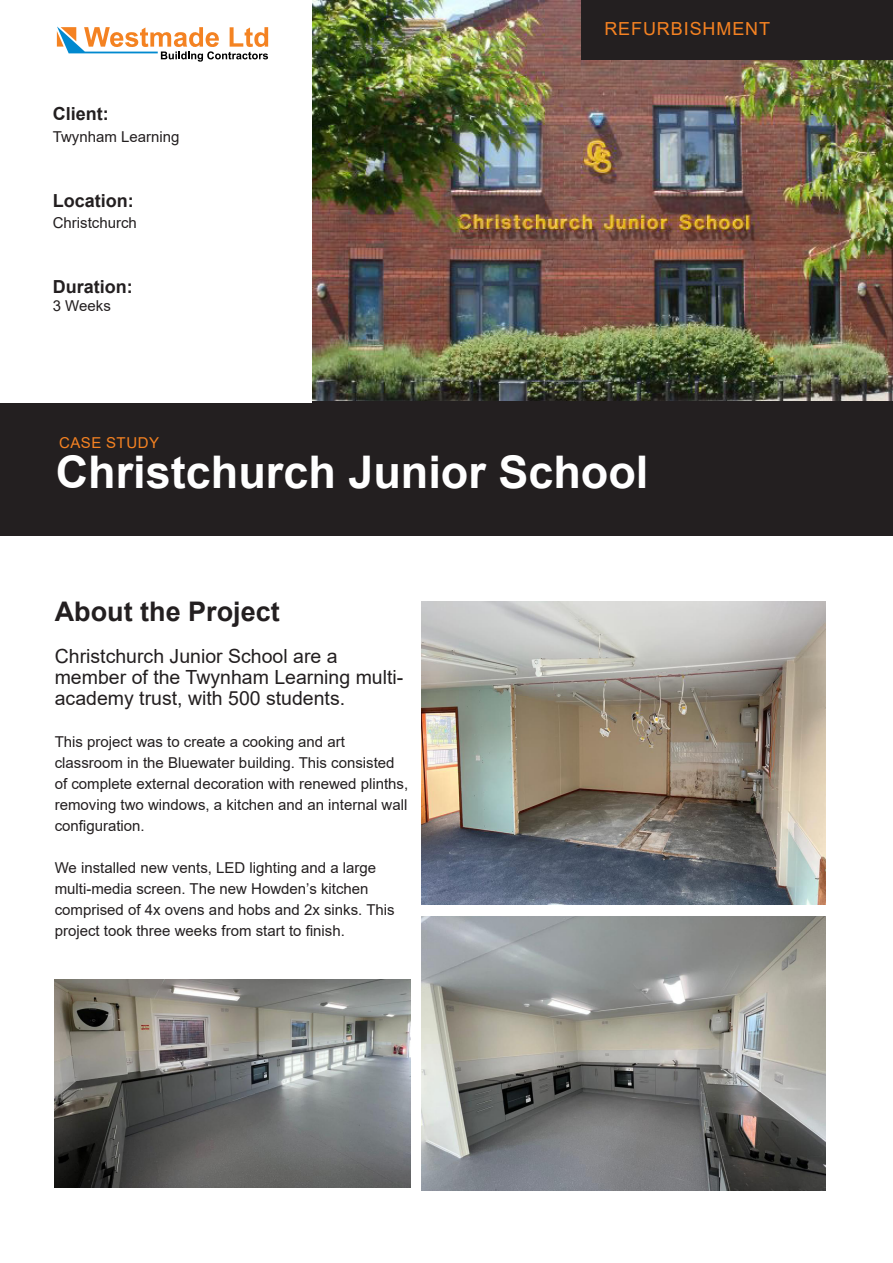
<style>
.page{position:relative;width:893px;height:1263px;background:#fff}
.page>*{position:absolute;margin:0;border:0;box-sizing:border-box;transform-origin:0 0}
.Page_Title{font:700 45px "Arial";color:#fff}
.t1{font:700 27px "Arial";color:#231f20}
.t2{font:19.5px/21px "Arial";color:#231f20}
.t3{font:700 18px "Arial";color:#231f20}
.t4{font:18px "Arial";letter-spacing:.05em;color:#f58222}
.t5{font:15px/21px "Arial";color:#231f20}
.t6{font:15px "Arial";letter-spacing:.035em;color:#f58222}
</style>
<div class="page">
<img style="left:312px;top:0;width:581px;height:402px">
<div style="left:0;top:402px;width:893px;height:134px;background:#231f20"></div>
<img style="left:422px;top:602px;width:403px;height:302px">
<img style="left:422px;top:916px;width:403px;height:275px">
<img style="left:55px;top:979px;width:356px;height:208px">
<div style="left:0;top:0;width:311px;height:403px;background:#fff"></div>
<div style="left:581px;top:0;width:312px;height:60px;background:#231f20"></div>
<svg style="left:57px;top:27px;width:211px;height:35px"></svg>
<p class="t3" style="left:53px;top:101px;width:57px">Client:</p>
<p class="t5" style="left:53px;top:126px;width:128px">Twynham Learning</p>
<p class="t3" style="left:53px;top:188px;width:83px">Location:</p>
<p class="t5" style="left:53px;top:213px;width:86px">Christchurch</p>
<p class="t3" style="left:53px;top:274px;width:81px">Duration:</p>
<p class="t5" style="left:53px;top:295px;width:60px">3 Weeks</p>
<p class="t4" style="left:604px;top:16px;width:167px">REFURBISHMENT</p>
<p class="t6" style="left:59px;top:432px;width:102px">CASE STUDY</p>
<p class="Page_Title" style="left:56px;top:441px;width:594px">Christchurch Junior School</p>
<p class="t1" style="left:55px;top:593px;width:226px">About the Project</p>
<p class="t2" style="left:55px;top:646px;width:350px">Christchurch Junior School are a member of the Twynham Learning multi&shy;academy trust, with 500 students.</p>
<p class="t5" style="left:55px;top:731px;width:355px">This project was to create a cooking and art classroom in the Bluewater building. This consisted of complete external decoration with renewed plinths, removing two windows, a kitchen and an internal wall configuration.</p>
<p class="t5" style="left:55px;top:857px;width:341px">We installed new vents, LED lighting and a large multi-media screen. The new Howden’s kitchen comprised of 4x ovens and hobs and 2x sinks. This project took three weeks from start to finish.</p>
</div>
